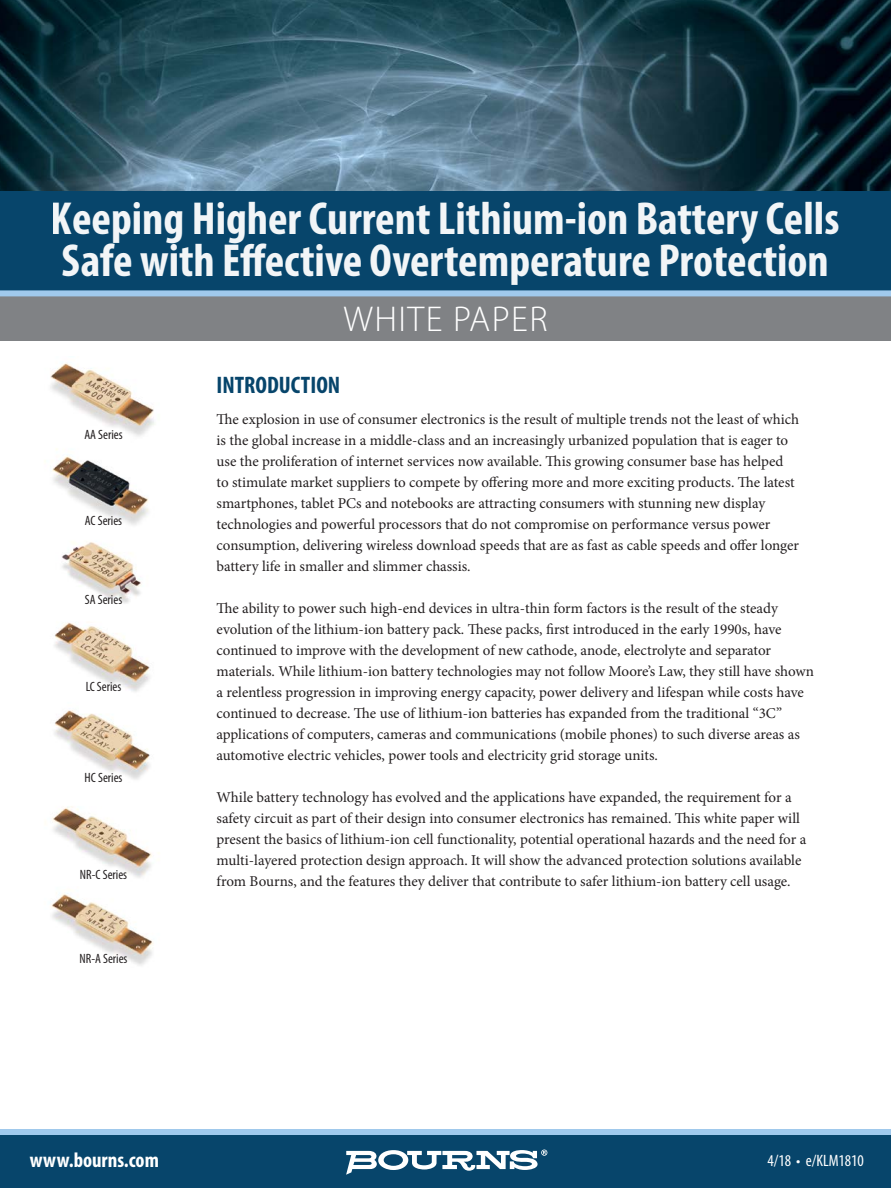
<style>
.page{position:relative;width:891px;height:1188px;background:#fff}
.page>*{position:absolute;margin:0;border:0;box-sizing:border-box;transform-origin:0 0}
.t1{font:700 condensed 46.5px/42px "Myriad Pro";color:#fff}
.t2{font:300 36px "Myriad Pro";letter-spacing:.04em;color:#fff}
.t3{font:700 condensed 24px "Myriad Pro";color:#07456b}
.t4{font:700 condensed 21px "Myriad Pro";color:#fff}
.t5{font:condensed 16.5px "Myriad Pro";color:#fff}
.t6{font:15px/21px "Minion Pro";color:#231f20}
.t7{font:condensed 13.5px "Myriad Pro";color:#231f20}
</style>
<div class="page">
<div style="left:0;top:1130px;width:891px;height:7px;background:#a0c9ec"></div>
<div style="left:0;top:1135px;width:891px;height:53px;background:#07456b"></div>
<div style="left:0;top:296px;width:891px;height:45px;background:#808285"></div>
<img style="left:0;top:0;width:891px;height:191px">
<div style="left:0;top:191px;width:891px;height:99px;background:#07456b"></div>
<img style="left:50px;top:363px;width:104px;height:603px">
<svg style="left:346px;top:1150px;width:201px;height:25px"></svg>
<div style="left:0;top:290px;width:891px;height:6px;background:#a0c9ec"></div>
<h1 class="t1" style="left:51px;top:196px;width:790px">Keeping Higher Current Lithium-ion Battery Cells<br>Safe with Effective Overtemperature Protection</h1>
<h2 class="t2" style="left:343px;top:297px;width:206px">WHITE PAPER</h2>
<p class="t7" style="left:84px;top:427px;width:40px">AA Series</p>
<p class="t7" style="left:85px;top:513px;width:39px">AC Series</p>
<p class="t7" style="left:85px;top:592px;width:39px">SA Series</p>
<p class="t7" style="left:86px;top:678px;width:37px">LC Series</p>
<p class="t7" style="left:85px;top:770px;width:39px">HC Series</p>
<p class="t7" style="left:80px;top:866px;width:49px">NR-C Series</p>
<p class="t7" style="left:80px;top:950px;width:49px">NR-A Series</p>
<h3 class="t3" style="left:217px;top:370px;width:125px">INTRODUCTION</h3>
<p class="t6" style="left:217px;top:408px;width:584px">The explosion in use of consumer electronics is the result of multiple trends not the least of which is the global increase in a middle-class and an increasingly urbanized population that is eager to use the proliferation of internet services now available. This growing consumer base has helped to stimulate market suppliers to compete by offering more and more exciting products. The latest smartphones, tablet PCs and notebooks are attracting consumers with stunning new display technologies and powerful processors that do not compromise on performance versus power consumption, delivering wireless download speeds that are as fast as cable speeds and offer longer battery life in smaller and slimmer chassis.</p>
<p class="t6" style="left:217px;top:597px;width:599px">The ability to power such high-end devices in ultra-thin form factors is the result of the steady evolution of the lithium-ion battery pack. These packs, first introduced in the early 1990s, have continued to improve with the development of new cathode, anode, electrolyte and separator materials. While lithium-ion battery technologies may not follow Moore’s Law, they still have shown a relentless progression in improving energy capacity, power delivery and lifespan while costs have continued to decrease. The use of lithium-ion batteries has expanded from the traditional “3C” applications of computers, cameras and communications (mobile phones) to such diverse areas as automotive electric vehicles, power tools and electricity grid storage units.</p>
<p class="t6" style="left:217px;top:786px;width:591px">While battery technology has evolved and the applications have expanded, the requirement for a safety circuit as part of their design into consumer electronics has remained. This white paper will present the basics of lithium-ion cell functionality, potential operational hazards and the need for a multi-layered protection design approach. It will show the advanced protection solutions available from Bourns, and the features they deliver that contribute to safer lithium-ion battery cell usage.</p>
<h3 class="t4" style="left:30px;top:1147px;width:131px">www.bourns.com</h3>
<p class="t5" style="left:767px;top:1151px;width:98px">4/18 • e/KLM1810</p>
</div>
